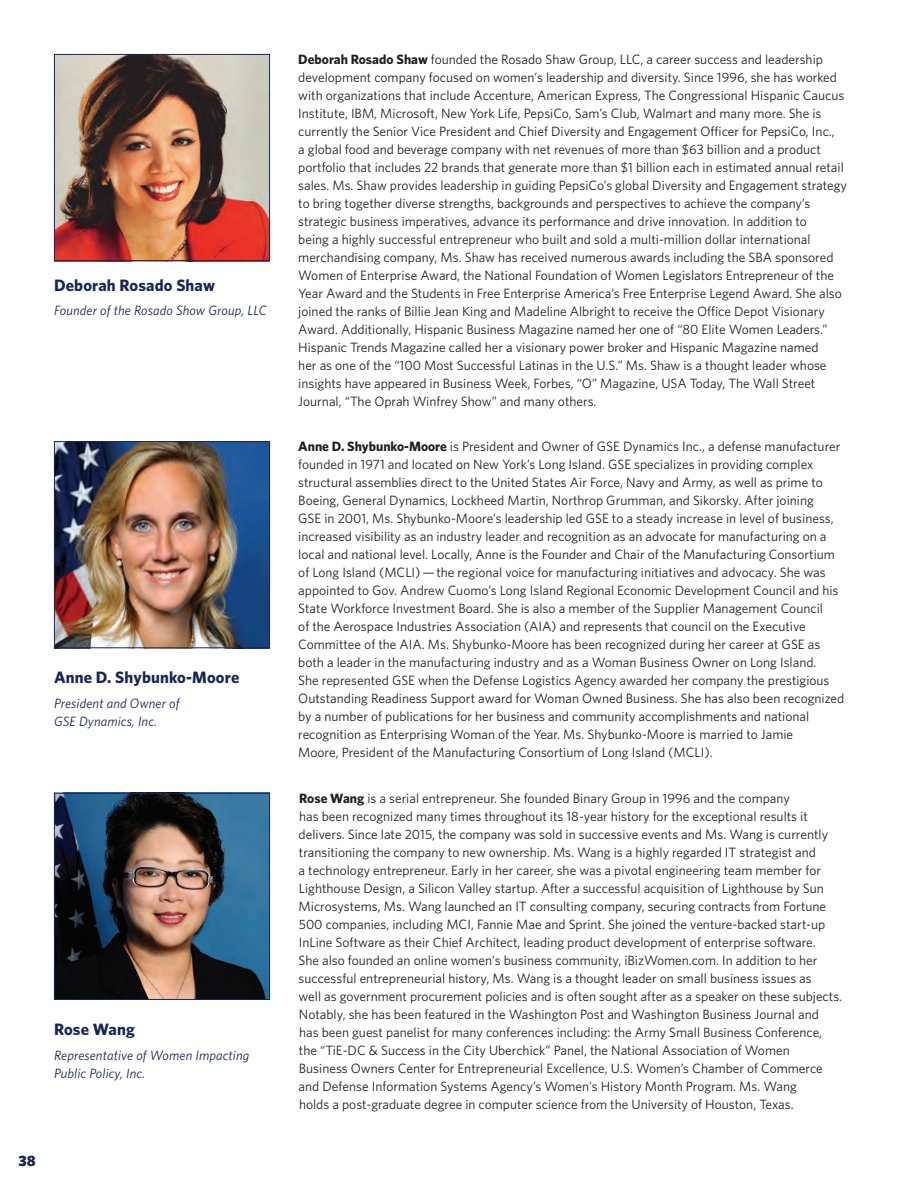
<style>
.page{position:relative;width:918px;height:1188px;background:#fff}
.page>*{position:absolute;margin:0;border:0;box-sizing:border-box;transform-origin:0 0}
.t1{font:700 16.5px "Whitney";letter-spacing:.01em;color:#172756}
.t2{font:900 15px "Whitney";color:#172756}
.t3{font:13.5px/18px "Whitney";color:#231f20}
.t4{font:italic 13.5px/18px "Whitney";letter-spacing:.01em;color:#172756}
.s1{font-weight:700}
</style>
<div class="page">
<img style="left:56px;top:56px;width:212px;height:203px">
<div style="left:54px;top:54px;width:216px;height:207px;border:1px solid #172756"></div>
<img style="left:56px;top:443px;width:212px;height:203px">
<div style="left:54px;top:441px;width:216px;height:207px;border:1px solid #172756"></div>
<img style="left:56px;top:795px;width:212px;height:203px">
<div style="left:54px;top:793px;width:216px;height:207px;border:1px solid #172756"></div>
<p class="t1" style="left:54px;top:275px;width:163px">Deborah Rosado Shaw</p>
<p class="t4" style="left:54px;top:301px;width:214px">Founder of the Rosado Show Group, LLC</p>
<p class="t1" style="left:54px;top:667px;width:187px">Anne D. Shybunko-Moore</p>
<p class="t4" style="left:54px;top:694px;width:127px">President and Owner of<br>GSE Dynamics, Inc.</p>
<p class="t1" style="left:54px;top:1019px;width:82px">Rose Wang</p>
<p class="t4" style="left:54px;top:1046px;width:197px">Representative of Women Impacting<br>Public Policy, Inc.</p>
<p class="t2" style="left:18px;top:1152px;width:19px">38</p>
<p class="t3" style="left:298px;top:50px;width:550px"><span class="s1">Deborah Rosado Shaw</span> founded the Rosado Shaw Group, LLC, a career success and leadership development company focused on women’s leadership and diversity. Since 1996, she has worked with organizations that include Accenture, American Express, The Congressional Hispanic Caucus Institute, IBM, Microsoft, New York Life, PepsiCo, Sam’s Club, Walmart and many more. She is currently the Senior Vice President and Chief Diversity and Engagement Officer for PepsiCo, Inc.,<br>a global food and beverage company with net revenues of more than $63 billion and a product portfolio that includes 22 brands that generate more than $1 billion each in estimated annual retail sales. Ms. Shaw provides leadership in guiding PepsiCo’s global Diversity and Engagement strategy to bring together diverse strengths, backgrounds and perspectives to achieve the company’s strategic business imperatives, advance its performance and drive innovation. In addition to<br>being a highly successful entrepreneur who built and sold a multi-million dollar international merchandising company, Ms. Shaw has received numerous awards including the SBA sponsored Women of Enterprise Award, the National Foundation of Women Legislators Entrepreneur of the Year Award and the Students in Free Enterprise America’s Free Enterprise Legend Award. She also joined the ranks of Billie Jean King and Madeline Albright to receive the Office Depot Visionary Award. Additionally, Hispanic Business Magazine named her one of “80 Elite Women Leaders.” Hispanic Trends Magazine called her a visionary power broker and Hispanic Magazine named<br>her as one of the “100 Most Successful Latinas in the U.S.” Ms. Shaw is a thought leader whose insights have appeared in Business Week, Forbes, “O” Magazine, USA Today, The Wall Street Journal, “The Oprah Winfrey Show” and many others.</p>
<p class="t3" style="left:298px;top:437px;width:548px"><span class="s1">Anne D. Shybunko-Moore</span> is President and Owner of GSE Dynamics Inc., a defense manufacturer founded in 1971 and located on New York’s Long Island. GSE specializes in providing complex structural assemblies direct to the United States Air Force, Navy and Army, as well as prime to Boeing, General Dynamics, Lockheed Martin, Northrop Grumman, and Sikorsky. After joining<br>GSE in 2001, Ms. Shybunko-Moore’s leadership led GSE to a steady increase in level of business, increased visibility as an industry leader and recognition as an advocate for manufacturing on a local and national level. Locally, Anne is the Founder and Chair of the Manufacturing Consortium of Long Island (MCLI) — the regional voice for manufacturing initiatives and advocacy. She was appointed to Gov. Andrew Cuomo’s Long Island Regional Economic Development Council and his State Workforce Investment Board. She is also a member of the Supplier Management Council<br>of the Aerospace Industries Association (AIA) and represents that council on the Executive Committee of the AIA. Ms. Shybunko-Moore has been recognized during her career at GSE as both a leader in the manufacturing industry and as a Woman Business Owner on Long Island.<br>She represented GSE when the Defense Logistics Agency awarded her company the prestigious Outstanding Readiness Support award for Woman Owned Business. She has also been recognized by a number of publications for her business and community accomplishments and national recognition as Enterprising Woman of the Year. Ms. Shybunko-Moore is married to Jamie<br>Moore, President of the Manufacturing Consortium of Long Island (MCLI).</p>
<p class="t3" style="left:298px;top:789px;width:545px"><span class="s1">Rose Wang</span> is a serial entrepreneur. She founded Binary Group in 1996 and the company<br>has been recognized many times throughout its 18-year history for the exceptional results it delivers. Since late 2015, the company was sold in successive events and Ms. Wang is currently transitioning the company to new ownership. Ms. Wang is a highly regarded IT strategist and<br>a technology entrepreneur. Early in her career, she was a pivotal engineering team member for Lighthouse Design, a Silicon Valley startup. After a successful acquisition of Lighthouse by Sun Microsystems, Ms. Wang launched an IT consulting company, securing contracts from Fortune 500 companies, including MCI, Fannie Mae and Sprint. She joined the venture-backed start-up InLine Software as their Chief Architect, leading product development of enterprise software.<br>She also founded an online women’s business community, iBizWomen.com. In addition to her successful entrepreneurial history, Ms. Wang is a thought leader on small business issues as<br>well as government procurement policies and is often sought after as a speaker on these subjects.<br>Notably, she has been featured in the Washington Post and Washington Business Journal and<br>has been guest panelist for many conferences including: the Army Small Business Conference, the “TiE-DC &amp; Success in the City Uberchick” Panel, the National Association of Women<br>Business Owners Center for Entrepreneurial Excellence, U.S. Women’s Chamber of Commerce and Defense Information Systems Agency’s Women’s History Month Program. Ms. Wang<br>holds a post-graduate degree in computer science from the University of Houston, Texas.</p>
</div>
